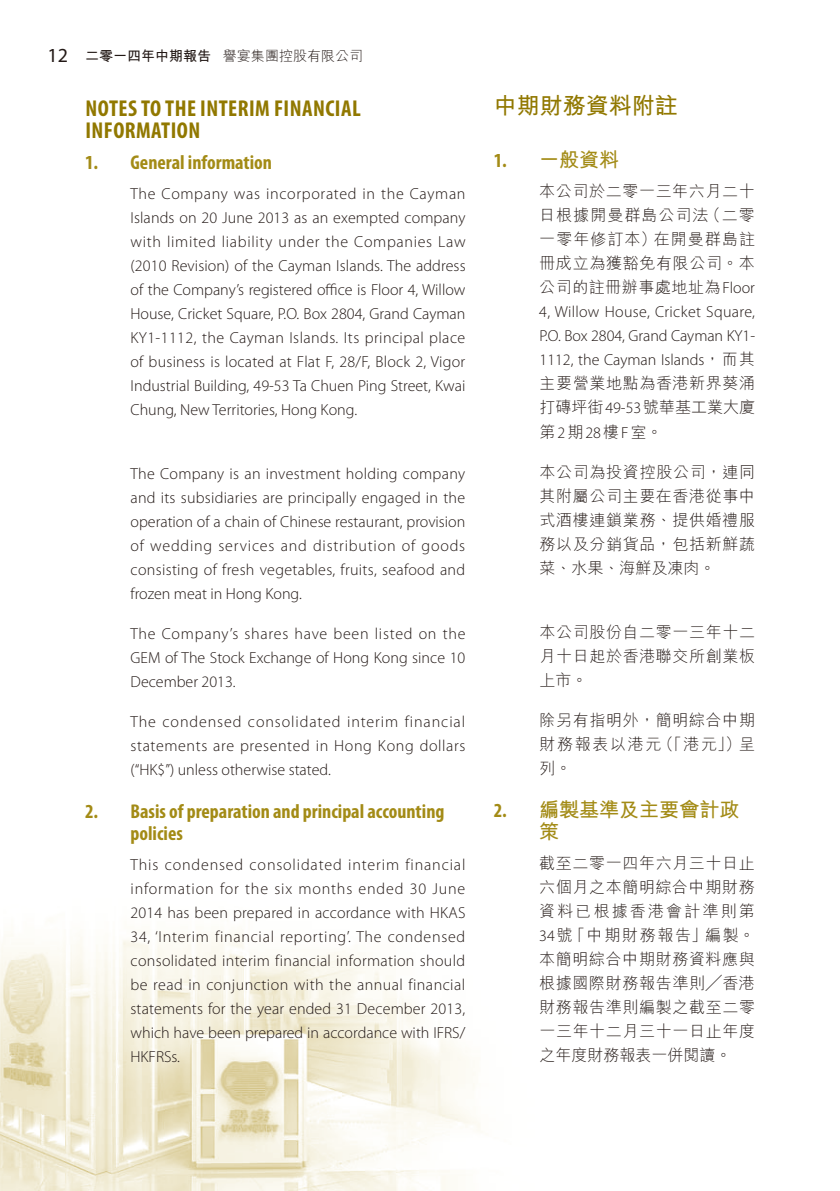
<style>
.page{position:relative;width:840px;height:1191px;background:#fff}
.page>*{position:absolute;margin:0;border:0;box-sizing:border-box;transform-origin:0 0}
.t1{font:700 condensed 23px "Myriad Pro";letter-spacing:.02em;color:#917800}
.t2{font:700 23px "M Hei HK";color:#917800}
.t3{font:700 condensed 20px/22px "Myriad Pro";color:#a38b16}
.t4{font:700 20px/22px "M Hei HK";color:#a38b16}
.t5{font:300 16px/24px "Myriad Pro";color:#231916;text-align:justify}
.t6{font:300 16px/24px "M Hei HK";letter-spacing:.04em;color:#231916;text-align:justify}
.t7{font:300 14px "M Hei HK";color:#231916}
.s1{font-family:"Myriad Pro";font-weight:400;font-size:20px}
.s2{font-weight:700}
.s3{font-family:"Myriad Pro";font-stretch:condensed}
.s4{font-family:"Myriad Pro"}
.s5{font-family:"M Hei HK"}
</style>
<div class="page">
<img style="left:0;top:933px;width:480px;height:258px">
<p class="t7" style="left:48px;top:48px;width:317px"><span class="s1">12</span> <span class="s2">二零一四年中期報告</span> 譽宴集團控股有限公司</p>
<h1 class="t1" style="left:85px;top:94px;width:12px">NOTES</h1>
<h1 class="t1" style="left:141px;top:94px;width:77px">TO THE INTER</h1>
<h1 class="t1" style="left:249px;top:94px;width:103px">IM FINANCIAL</h1>
<h1 class="t1" style="left:85px;top:116px;width:19px">INFORMAT</h1>
<h1 class="t1" style="left:170px;top:116px;width:18px">ION</h1>
<p class="t3" style="left:85px;top:150px;width:188px">1. General information</p>
<p class="t5" style="left:130px;top:181px;width:336px">The Company was incorporated in the Cayman Islands on 20 June 2013 as an exempted company with limited liability under the Companies Law (2010 Revision) of the Cayman Islands. The address of the Company’s registered office is Floor 4, Willow House, Cricket Square, P.O. Box 2804, Grand Cayman KY1-1112, the Cayman Islands. Its principal place of business is located at Flat F, 28/F, Block 2, Vigor Industrial Building, 49-53 Ta Chuen Ping Street, Kwai Chung, New Territories, Hong Kong.</p>
<p class="t5" style="left:130px;top:461px;width:336px">The Company is an investment holding company and its subsidiaries are principally engaged in the operation of a chain of Chinese restaurant, provision of wedding services and distribution of goods consisting of fresh vegetables, fruits, seafood and frozen meat in Hong Kong.</p>
<p class="t5" style="left:130px;top:621px;width:336px">The Company’s shares have been listed on the GEM of The Stock Exchange of Hong Kong since 10<br>December 2013.</p>
<p class="t5" style="left:130px;top:709px;width:336px">The condensed consolidated interim financial statements are presented in Hong Kong dollars (“HK$”) unless otherwise stated.</p>
<p class="t3" style="left:130px;top:800px;width:315px;text-indent:-45px">2. Basis of preparation and principal accounting policies</p>
<p class="t5" style="left:130px;top:852px;width:336px">This condensed consolidated interim financial information for the six months ended 30 June 2014 has been prepared in accordance with HKAS 34, ‘Interim financial reporting’. The condensed consolidated interim financial information should be read in conjunction with the annual financial statements for the year ended 31 December 2013, which have been prepared in accordance with IFRS/ HKFRSs.</p>
<h1 class="t2" style="left:493px;top:89px;width:185px">中期財務資料附註</h1>
<p class="t4" style="left:493px;top:147px;width:127px"><span class="s3">1.</span> 一般資料</p>
<p class="t6" style="left:539px;top:179px;width:217px">本公司於二零一三年六月二十日根據開曼群島公司法（二零一零年修訂本）在開曼群島註冊成立為獲豁免有限公司。本公司的註冊辦事處地址為<span class="s4">Floor</span></p>
<p class="t5" style="left:539px;top:300px;width:217px">4, Willow House, Cricket Square, P.O. Box 2804, Grand Cayman KY1- 1112, the Cayman Islands<span class="s5">，而其</span></p>
<p class="t6" style="left:539px;top:371px;width:217px">主要營業地點為香港新界葵涌打磚坪街<span class="s4">49-53</span>號華基工業大廈第<span class="s4">2</span>期<span class="s4">28</span>樓<span class="s4">F</span>室。</p>
<p class="t6" style="left:539px;top:459px;width:217px">本公司為投資控股公司，連同其附屬公司主要在香港從事中式酒樓連鎖業務、提供婚禮服務以及分銷貨品，包括新鮮蔬菜、水果、海鮮及凍肉。</p>
<p class="t6" style="left:539px;top:619px;width:217px">本公司股份自二零一三年十二月十日起於香港聯交所創業板上市。</p>
<p class="t6" style="left:539px;top:707px;width:217px">除另有指明外，簡明綜合中期財務報表以港元（「港元」）呈列。</p>
<p class="t4" style="left:539px;top:796px;width:201px;text-indent:-45px"><span class="s3">2.</span> 編製基準及主要會計政策</p>
<p class="t6" style="left:539px;top:851px;width:217px">截至二零一四年六月三十日止六個月之本簡明綜合中期財務資料已根據香港會計準則第<span class="s4">34</span>號「中期財務報告」編製。本簡明綜合中期財務資料應與根據國際財務報告準則╱香港財務報告準則編製之截至二零一三年十二月三十一日止年度之年度財務報表一併閱讀。</p>
</div>
